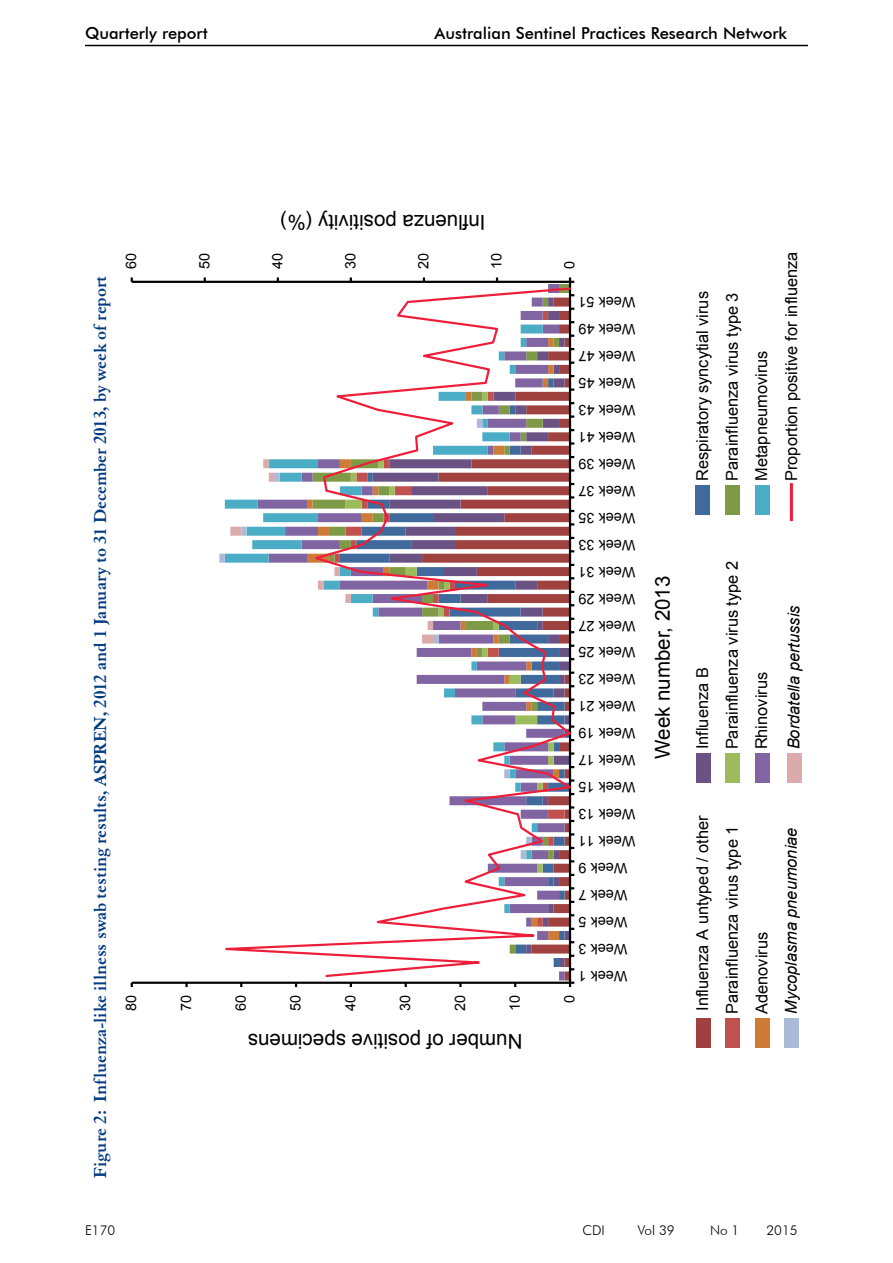
<style>
.page{position:relative;width:893px;height:1263px;background:#fff}
.page>*{position:absolute;margin:0;border:0;box-sizing:border-box;transform-origin:0 0}
.t1{font:20.55px "Arial";color:#000}
.Table_head{font:700 18.75px "Elegant Garamond BT";letter-spacing:-.005em;color:#013a81}
.Header_left{font:500 16.5px "Futura BT";color:#000}
.t2{font:16.35px "Arial";color:#010101}
.t3{font:italic 16.35px "Arial";color:#010101}
.t4{font:14.4px/27px "Arial";color:#010101;text-align:center}
.footer_left{font:300 13.5px "Futura BT";color:#000}
</style>
<div class="page">
<hr style="left:85px;top:45px;width:723px;height:1px;background:#000">
<div style="left:696px;top:1018px;width:14px;height:29px;background:#9f423f"></div>
<div style="left:696px;top:753px;width:14px;height:29px;background:#6a5285"></div>
<div style="left:696px;top:486px;width:14px;height:29px;background:#416a9c"></div>
<div style="left:725px;top:1018px;width:15px;height:29px;background:#c1514f"></div>
<div style="left:725px;top:753px;width:15px;height:29px;background:#9cbb5a"></div>
<div style="left:725px;top:486px;width:15px;height:29px;background:#7f9a47"></div>
<div style="left:755px;top:1018px;width:14px;height:29px;background:#cd7b37"></div>
<div style="left:755px;top:753px;width:14px;height:29px;background:#8165a3"></div>
<div style="left:755px;top:486px;width:14px;height:29px;background:#4bacc5"></div>
<div style="left:784px;top:1018px;width:15px;height:29px;background:#aabad7"></div>
<div style="left:787px;top:753px;width:14px;height:29px;background:#daabaa"></div>
<hr style="left:790px;top:485px;width:3px;height:34px;background:#ee1e3a">
<hr style="left:132px;top:281px;width:438px;height:2px;background:#010101">
<hr style="left:132px;top:981px;width:438px;height:3px;background:#010101">
<hr style="left:569px;top:282px;width:2px;height:701px;background:#010101">
<svg style="left:569px;top:277px;width:5px;height:6px"></svg>
<svg style="left:569px;top:981px;width:5px;height:6px"></svg>
<svg style="left:219px;top:286px;width:356px;height:692px"></svg>
<p class="Header_left" style="left:85px;top:23px;width:124px">Quarterly report</p>
<p class="Header_left" style="left:434px;top:23px;width:354px">Australian Sentinel Practices Research Network</p>
<p class="Table_head" style="left:89px;top:1178px;width:904px;rotate:-90deg">Figure 2: Influenza-like illness swab testing results, ASPREN, 2012 and 1 January to 31 December 2013, by week of report</p>
<p class="t4" style="left:118px;top:269px;width:18px;rotate:-90deg">60</p>
<p class="t4" style="left:118px;top:1011px;width:18px;rotate:-90deg">80</p>
<p class="t4" style="left:191px;top:269px;width:18px;rotate:-90deg">50</p>
<p class="t4" style="left:173px;top:1011px;width:18px;rotate:-90deg">70</p>
<p class="t1" style="left:486px;top:235px;width:206px;rotate:-180deg">azneu l f n I y t i v i t i sop %( )</p>
<p class="t4" style="left:264px;top:269px;width:18px;rotate:-90deg">40</p>
<p class="t4" style="left:227px;top:1011px;width:18px;rotate:-90deg">60</p>
<p class="t4" style="left:282px;top:1011px;width:18px;rotate:-90deg">50</p>
<p class="t4" style="left:337px;top:269px;width:18px;rotate:-90deg">30</p>
<p class="t4" style="left:337px;top:1011px;width:18px;rotate:-90deg">40</p>
<p class="t4" style="left:410px;top:269px;width:18px;rotate:-90deg">20</p>
<p class="t4" style="left:392px;top:1011px;width:18px;rotate:-90deg">30</p>
<p class="t4" style="left:447px;top:1011px;width:18px;rotate:-90deg">20</p>
<p class="t4" style="left:483px;top:269px;width:18px;rotate:-90deg">10</p>
<p class="t4" style="left:556px;top:269px;width:10px;rotate:-90deg">0</p>
<p class="t4" style="left:501px;top:1011px;width:18px;rotate:-90deg">10</p>
<p class="t4" style="left:635px;top:989px;width:58px;rotate:-180deg">W kee 1<br>W kee 3<br>W kee 5<br>W kee 7<br>W kee 9<br>W kee 11<br>W kee 31<br>W kee 51<br>W kee 71<br>W kee 91<br>W kee 12<br>W kee 32<br>W kee 52<br>W kee 72<br>W kee 92<br>W kee 13<br>W kee 33<br>W kee 53<br>W kee 73<br>W kee 93<br>W kee 14<br>W kee 34<br>W kee 54<br>W kee 74<br>W kee 94<br>W kee 15</p>
<p class="t4" style="left:556px;top:1003px;width:10px;rotate:-90deg">0</p>
<p class="t1" style="left:522px;top:1055px;width:276px;rotate:-180deg">N mu ev i t i sopf or eb mi ceps sne</p>
<p class="t1" style="left:649px;top:759px;width:184px;rotate:-90deg">Week number, 2013</p>
<p class="t2" style="left:692px;top:481px;width:191px;rotate:-90deg">Respiratory syncytial virus</p>
<p class="t2" style="left:721px;top:481px;width:190px;rotate:-90deg">Parainfluenza virus type 3</p>
<p class="t2" style="left:751px;top:481px;width:132px;rotate:-90deg">Metapneumovirus</p>
<p class="t2" style="left:781px;top:481px;width:231px;rotate:-90deg">Proportion positive for influenza</p>
<p class="t2" style="left:692px;top:749px;width:83px;rotate:-90deg">Influenza B</p>
<p class="t2" style="left:721px;top:749px;width:190px;rotate:-90deg">Parainfluenza virus type 2</p>
<p class="t2" style="left:751px;top:749px;width:79px;rotate:-90deg">Rhinovirus</p>
<p class="t3" style="left:783px;top:749px;width:145px;rotate:-90deg">Bordatella pertussis</p>
<p class="t2" style="left:692px;top:1011px;width:197px;rotate:-90deg">Influenza A untyped / other</p>
<p class="t2" style="left:721px;top:1014px;width:190px;rotate:-90deg">Parainfluenza virus type 1</p>
<p class="t2" style="left:751px;top:1014px;width:83px;rotate:-90deg">Adenovirus</p>
<p class="t3" style="left:780px;top:1014px;width:188px;rotate:-90deg">Mycoplasma pneumoniae</p>
<p class="footer_left" style="left:85px;top:1222px;width:32px">E170</p>
<p class="footer_left" style="left:583px;top:1222px;width:24px">CDI</p>
<p class="footer_left" style="left:638px;top:1222px;width:38px">Vol 39</p>
<p class="footer_left" style="left:710px;top:1222px;width:31px">No 1</p>
<p class="footer_left" style="left:766px;top:1222px;width:33px">2015</p>
</div>
